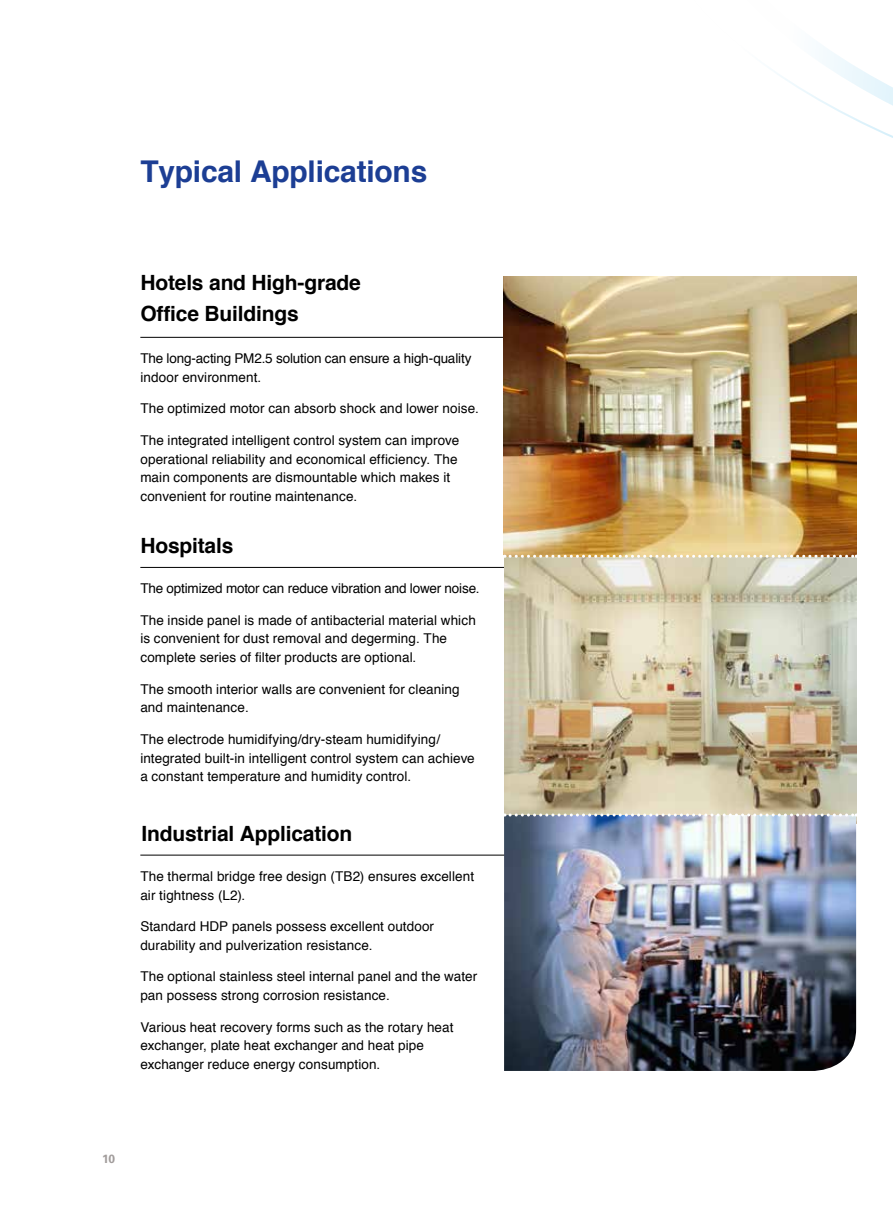
<style>
.page{position:relative;width:893px;height:1212px;background:#fff}
.page>*{position:absolute;margin:0;border:0;box-sizing:border-box;transform-origin:0 0}
.t1{font:700 30px "Helvetica";letter-spacing:-.01em;color:#1c3e94}
.t2{font:700 21px/31.5px "Helvetica";letter-spacing:-.01em;color:#000}
.t3{font:13.5px/18.8px "Helvetica";letter-spacing:.01em;color:#000}
.t4{font:13.5px/18.8px "Helvetica";letter-spacing:-.01em;color:#000}
.t5{font:12px "FZDHTJW GB1 0";color:#a19c9b}
</style>
<div class="page">
<svg style="left:774px;top:46px;width:119px;height:92px"></svg>
<hr style="left:140px;top:337px;width:370px;height:1px;background:#000">
<hr style="left:140px;top:567px;width:370px;height:1px;background:#000">
<img style="left:504px;top:558px;width:352px;height:255px">
<hr style="left:140px;top:855px;width:370px;height:1px;background:#000">
<img style="left:504px;top:816px;width:352px;height:255px">
<img style="left:504px;top:276px;width:352px;height:279px">
<svg style="left:504px;top:555px;width:353px;height:3px"></svg>
<svg style="left:504px;top:813px;width:353px;height:3px"></svg>
<h1 class="t1" style="left:140px;top:147px;width:289px">Typical Applications</h1>
<h2 class="t2" style="left:140px;top:267px;width:222px">Hotels and High-grade<br>Office Buildings</h2>
<p class="t4" style="left:140px;top:349px;width:333px">The long-acting PM2.5 solution can ensure a high-quality indoor environment.</p>
<p class="t3" style="left:140px;top:399px;width:340px">The optimized motor can absorb shock and lower noise.</p>
<p class="t3" style="left:140px;top:431px;width:321px">The integrated intelligent control system can improve operational reliability and economical efficiency. The main components are dismountable which makes it convenient for routine maintenance.</p>
<h2 class="t2" style="left:140px;top:530px;width:95px">Hospitals</h2>
<p class="t4" style="left:140px;top:579px;width:341px">The optimized motor can reduce vibration and lower noise.</p>
<p class="t3" style="left:140px;top:611px;width:337px">The inside panel is made of antibacterial material which is convenient for dust removal and degerming. The complete series of filter products are optional.</p>
<p class="t3" style="left:140px;top:680px;width:321px">The smooth interior walls are convenient for cleaning and maintenance.</p>
<p class="t3" style="left:140px;top:730px;width:336px">The electrode humidifying/dry-steam humidifying/ integrated built-in intelligent control system can achieve a constant temperature and humidity control.</p>
<h2 class="t2" style="left:141px;top:818px;width:213px">Industrial Application</h2>
<p class="t3" style="left:140px;top:867px;width:335px">The thermal bridge free design (TB2) ensures excellent air tightness (L2).</p>
<p class="t3" style="left:140px;top:917px;width:295px">Standard HDP panels possess excellent outdoor durability and pulverization resistance.</p>
<p class="t3" style="left:140px;top:967px;width:338px">The optional stainless steel internal panel and the water pan possess strong corrosion resistance.</p>
<p class="t3" style="left:140px;top:1018px;width:315px">Various heat recovery forms such as the rotary heat exchanger, plate heat exchanger and heat pipe exchanger reduce energy consumption.</p>
<p class="t5" style="left:102px;top:1152px;width:15px">10</p>
</div>
